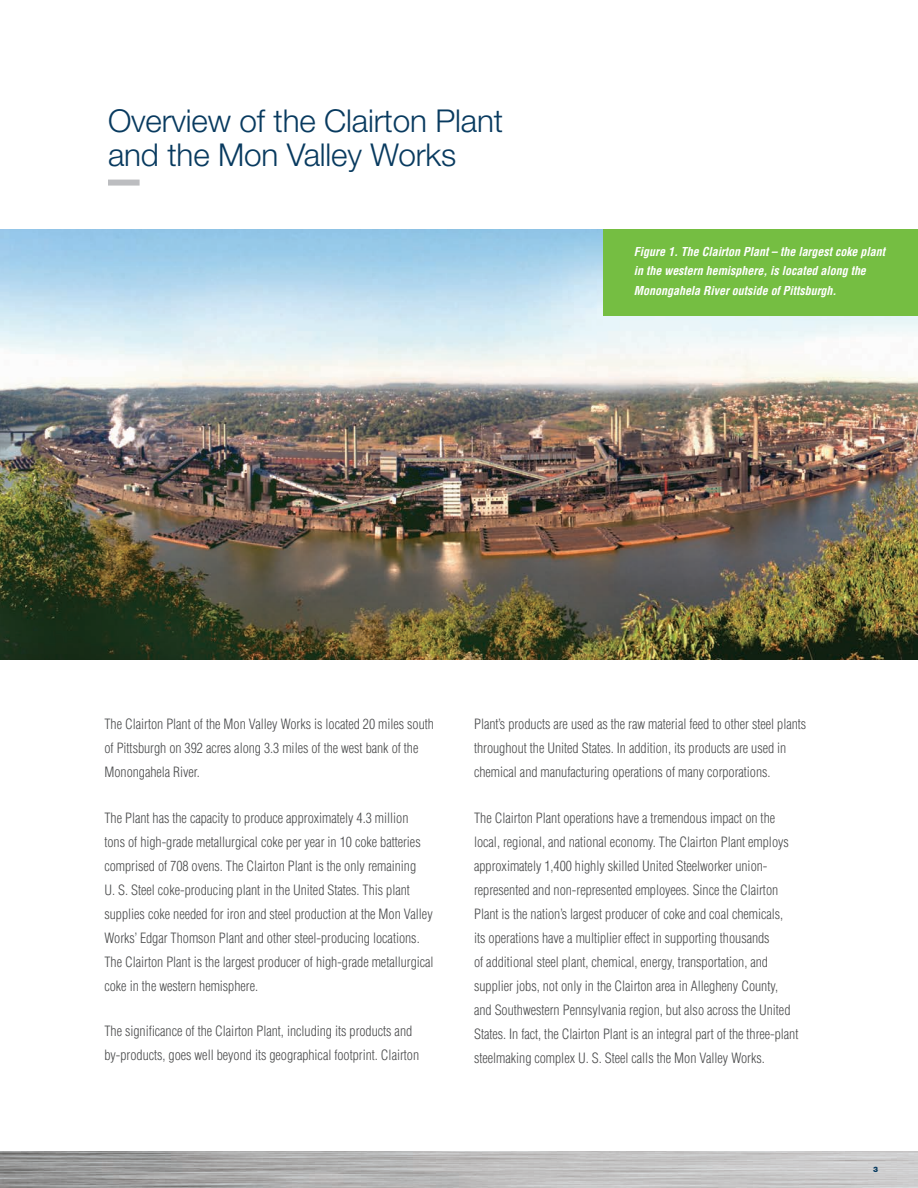
<style>
.page{position:relative;width:918px;height:1188px;background:#fff}
.page>*{position:absolute;margin:0;border:0;box-sizing:border-box;transform-origin:0 0}
.t1{font:300 31.5px/34.5px "Helvetica Neue LT Std";letter-spacing:-.005em;color:#083a5f}
.t2{font:300 condensed 13.8px/24px "Helvetica";letter-spacing:-.005em;color:#4b4c4d}
.t3{font:italic 700 condensed 12px/19.5px "Helvetica";letter-spacing:-.005em;color:#fff}
.t4{font:900 7.5px "Helvetica Neue";color:#083b60}
</style>
<div class="page">
<img style="left:0;top:1151px;width:918px;height:37px">
<div style="left:108px;top:180px;width:32px;height:6px;background:#bcbdc0"></div>
<img style="left:0;top:230px;width:918px;height:430px">
<div style="left:604px;top:230px;width:314px;height:86px;background:#75be42"></div>
<h1 class="t1" style="left:108px;top:102px;width:397px">Overview of the Clairton Plant and the Mon Valley Works</h1>
<p class="t3" style="left:634px;top:242px;width:253px">Figure 1. The Clairton Plant – the largest coke plant in the western hemisphere, is located along the<br>Monongahela River outside of Pittsburgh.</p>
<p class="t2" style="left:104px;top:712px;width:331px">The Clairton Plant of the Mon Valley Works is located 20 miles south of Pittsburgh on 392 acres along 3.3 miles of the west bank of the<br>Monongahela River.</p>
<p class="t2" style="left:104px;top:806px;width:331px">The Plant has the capacity to produce approximately 4.3 million<br>tons of high-grade metallurgical coke per year in 10 coke batteries comprised of 708 ovens. The Clairton Plant is the only remaining<br>U. S. Steel coke-producing plant in the United States. This plant supplies coke needed for iron and steel production at the Mon Valley Works’ Edgar Thomson Plant and other steel-producing locations.<br>The Clairton Plant is the largest producer of high-grade metallurgical coke in the western hemisphere.</p>
<p class="t2" style="left:104px;top:1019px;width:316px">The significance of the Clairton Plant, including its products and by-products, goes well beyond its geographical footprint. Clairton</p>
<p class="t2" style="left:474px;top:712px;width:334px">Plant’s products are used as the raw material feed to other steel plants throughout the United States. In addition, its products are used in chemical and manufacturing operations of many corporations.</p>
<p class="t2" style="left:474px;top:806px;width:326px">The Clairton Plant operations have a tremendous impact on the local, regional, and national economy. The Clairton Plant employs approximately 1,400 highly skilled United Steelworker union&shy;represented and non-represented employees. Since the Clairton Plant is the nation’s largest producer of coke and coal chemicals,<br>its operations have a multiplier effect in supporting thousands<br>of additional steel plant, chemical, energy, transportation, and supplier jobs, not only in the Clairton area in Allegheny County, and Southwestern Pennsylvania region, but also across the United States. In fact, the Clairton Plant is an integral part of the three-plant steelmaking complex U. S. Steel calls the Mon Valley Works.</p>
<p class="t4" style="left:873px;top:1165px;width:7px">3</p>
</div>
